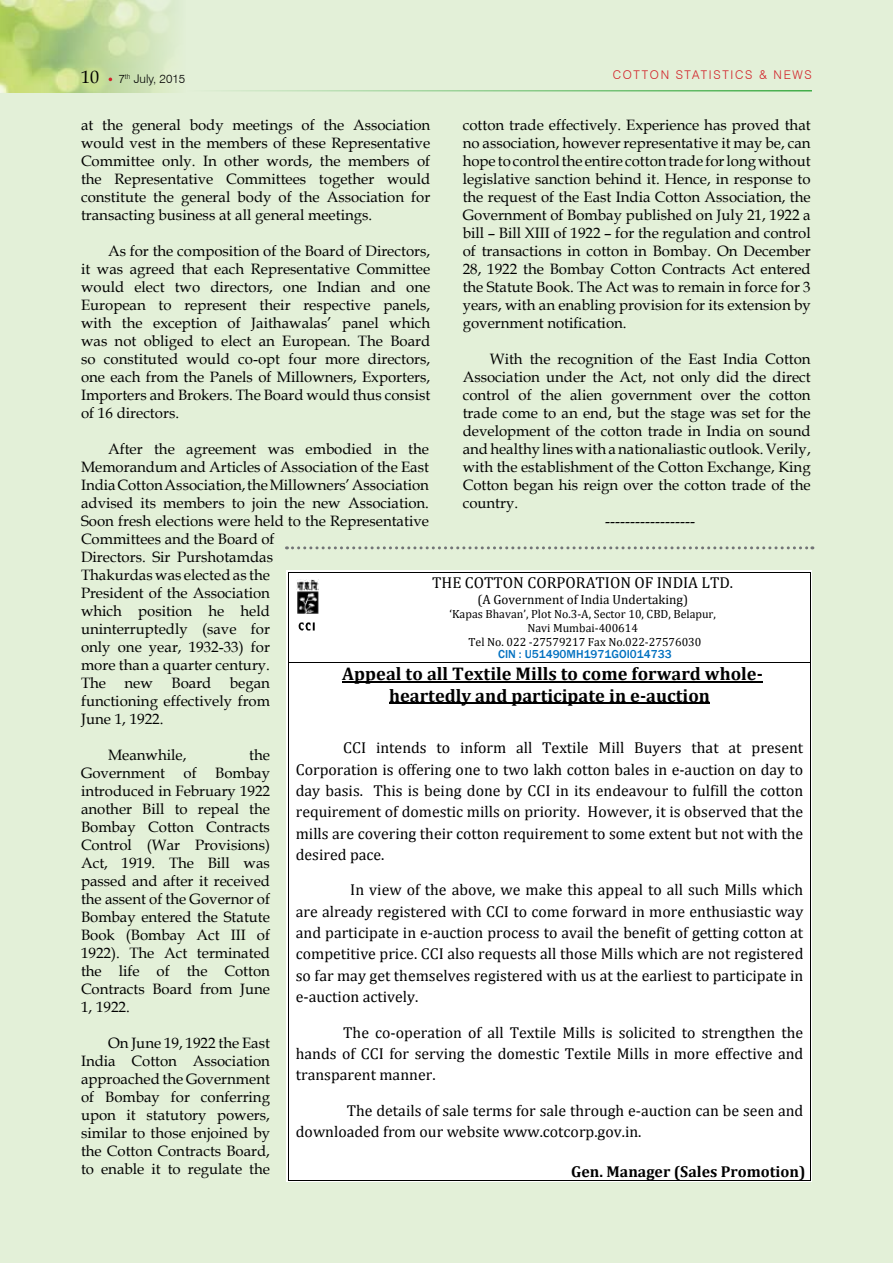
<style>
.page{position:relative;width:893px;height:1263px;background:#e3f0d8}
.page>*{position:absolute;margin:0;border:0;box-sizing:border-box;transform-origin:0 0}
.t1{font:700 18.45px/21.6px "Cambria";color:#000;text-align:center}
.t2{font:18px "Book Antiqua";color:#000}
.t3{font:15.75px/21.3px "Cambria";color:#000;text-align:justify}
.t4{font:700 15.75px "Cambria";color:#000}
.t5{font:15px/18px "Book Antiqua";color:#000;text-align:justify}
.t6{font:13.2px "Cambria";color:#000}
.t7{font:300 12px "Swiss 721 BT";letter-spacing:.14em;color:#d2232a}
.t8{font:300 12px "Swiss 721 BT";color:#000}
.t9{font:11.85px/14px "Cambria";color:#000;text-align:center}
.t10{font:500 11.85px "Franklin Gothic";color:#0070c0}
</style>
<div class="page">
<img style="left:0;top:0;width:175px;height:93px">
<hr style="left:186px;top:90px;width:626px;height:2px;background:#41ad49">
<div style="left:286px;top:570px;width:526px;height:612px;background:#fff"></div>
<img style="left:296px;top:579px;width:22px;height:34px">
<hr style="left:288px;top:572px;width:523px;height:1px;background:#000">
<svg style="left:288px;top:573px;width:1px;height:40px"></svg>
<svg style="left:810px;top:573px;width:1px;height:40px"></svg>
<img style="left:298px;top:622px;width:17px;height:9px">
<hr style="left:288px;top:613px;width:1px;height:49px;background:#000">
<hr style="left:810px;top:613px;width:1px;height:49px;background:#000">
<hr style="left:342px;top:681px;width:421px;height:1px;background:#000">
<hr style="left:389px;top:703px;width:321px;height:1px;background:#000">
<hr style="left:288px;top:662px;width:523px;height:1px;background:#000">
<hr style="left:288px;top:662px;width:1px;height:519px;background:#000">
<hr style="left:288px;top:1180px;width:522px;height:1px;background:#000">
<hr style="left:810px;top:662px;width:1px;height:519px;background:#000">
<svg style="left:286px;top:546px;width:527px;height:3px"></svg>
<p class="t2" style="left:81px;top:64px;width:19px">10</p>
<p class="t7" style="left:613px;top:67px;width:132px">COTTON STATISTICS</p>
<p class="t7" style="left:759px;top:67px;width:53px">&amp; N EWS</p>
<p class="t8" style="left:119px;top:71px;width:68px">7<sup>TH</sup> JULY, 2015</p>
<p class="t5" style="left:81px;top:115px;width:351px">at the general body meetings of the Association would vest in the members of these Representative Committee only. In other words, the members of the Representative Committees together would constitute the general body of the Association for transacting business at all general meetings.</p>
<p class="t5" style="left:81px;top:241px;width:351px;text-indent:27px">As for the composition of the Board of Directors, it was agreed that each Representative Committee would elect two directors, one Indian and one European to represent their respective panels, with the exception of Jaithawalas’ panel which was not obliged to elect an European. The Board so constituted would co-opt four more directors, one each from the Panels of Millowners, Exporters, Importers and Brokers. The Board would thus consist of 16 directors.</p>
<p class="t5" style="left:81px;top:439px;width:350px;text-align:left;text-indent:27px">After the agreement was embodied in the Memorandum and Articles of Association of the East India Cotton Association, the Millowners’ Association advised its members to join the new Association.<br>Soon fresh elections were held to the Representative Committees and the Board of<br>Directors. Sir Purshotamdas<br>Thakurdas was elected as the<br>President of the Association<br>which position he held<br>uninterruptedly (save for<br>only one year, 1932-33) for<br>more than a quarter century.<br>The new Board began<br>functioning effectively from<br>June 1, 1922.</p>
<p class="t5" style="left:108px;top:745px;width:80px">Meanwhile,</p>
<p class="t5" style="left:463px;top:115px;width:350px">cotton trade effectively. Experience has proved that no association, however representative it may be, can hope to control the entire cotton trade for long without legislative sanction behind it. Hence, in response to the request of the East India Cotton Association, the Government of Bombay published on July 21, 1922 a bill – Bill XIII of 1922 – for the regulation and control of transactions in cotton in Bombay. On December 28, 1922 the Bombay Cotton Contracts Act entered the Statute Book. The Act was to remain in force for 3 years, with an enabling provision for its extension by government notification.</p>
<p class="t5" style="left:490px;top:349px;width:322px">With the recognition of the East India Cotton</p>
<p class="t5" style="left:463px;top:367px;width:350px">Association under the Act, not only did the direct</p>
<p class="t5" style="left:463px;top:385px;width:349px">control of the alien government over the cotton</p>
<p class="t5" style="left:463px;top:403px;width:350px">trade come to an end, but the stage was set for the</p>
<p class="t5" style="left:463px;top:421px;width:349px">development of the cotton trade in India on sound</p>
<p class="t5" style="left:463px;top:439px;width:350px">and healthy lines with a nationaliastic outlook. Verily,</p>
<p class="t5" style="left:463px;top:457px;width:349px">with the establishment of the Cotton Exchange, King</p>
<p class="t5" style="left:463px;top:475px;width:350px">Cotton began his reign over the cotton trade of the</p>
<p class="t5" style="left:463px;top:493px;width:57px">country.</p>
<p class="t5" style="left:605px;top:511px;width:91px">------------------</p>
<p class="t3" style="left:432px;top:572px;width:303px">THE COTTON CORPORATION OF INDIA LTD.</p>
<p class="t6" style="left:477px;top:591px;width:212px">(A Government of India Undertaking)</p>
<p class="t9" style="left:450px;top:607px;width:268px">‘Kapas Bhavan’, Plot No.3‐A, Sector 10, CBD, Belapur,<br>Navi Mumbai‐400614<br>Tel No. 022 ‐27579217 Fax No.022‐27576030</p>
<p class="t10" style="left:498px;top:647px;width:175px">CIN : U51490MH1971GOI014733</p>
<p class="t1" style="left:342px;top:662px;width:422px">Appeal to all Textile Mills to come forward whole‐ heartedly and participate in e‐auction</p>
<p class="t3" style="left:296px;top:737px;width:509px;text-indent:47px">CCI intends to inform all Textile Mill Buyers that at present Corporation is offering one to two lakh cotton bales in e‐auction on day to day basis. This is being done by CCI in its endeavour to fulfill the cotton requirement of domestic mills on priority. However, it is observed that the mills are covering their cotton requirement to some extent but not with the desired pace.</p>
<p class="t3" style="left:296px;top:879px;width:509px;text-indent:54px">In view of the above, we make this appeal to all such Mills which are already registered with CCI to come forward in more enthusiastic way and participate in e‐auction process to avail the benefit of getting cotton at competitive price. CCI also requests all those Mills which are not registered so far may get themselves registered with us at the earliest to participate in e‐auction actively.</p>
<p class="t3" style="left:296px;top:1021px;width:509px;text-indent:47px">The co‐operation of all Textile Mills is solicited to strengthen the hands of CCI for serving the domestic Textile Mills in more effective and transparent manner.</p>
<p class="t3" style="left:296px;top:1100px;width:509px;text-indent:51px">The details of sale terms for sale through e‐auction can be seen and downloaded from our website www.cotcorp.gov.in.</p>
<p class="t4" style="left:571px;top:1160px;width:236px">Gen. Manager (Sales Promotion)</p>
<p class="t5" style="left:81px;top:745px;width:191px;text-indent:168px">the Government of Bombay introduced in February 1922 another Bill to repeal the Bombay Cotton Contracts Control (War Provisions)<br>Act, 1919. The Bill was passed and after it received the assent of the Governor of Bombay entered the Statute Book (Bombay Act III of 1922). The Act terminated the life of the Cotton Contracts Board from June 1, 1922.</p>
<p class="t5" style="left:81px;top:1033px;width:191px;text-indent:27px">On June 19, 1922 the East India Cotton Association approached the Government of Bombay for conferring upon it statutory powers, similar to those enjoined by the Cotton Contracts Board, to enable it to regulate the</p>
</div>
